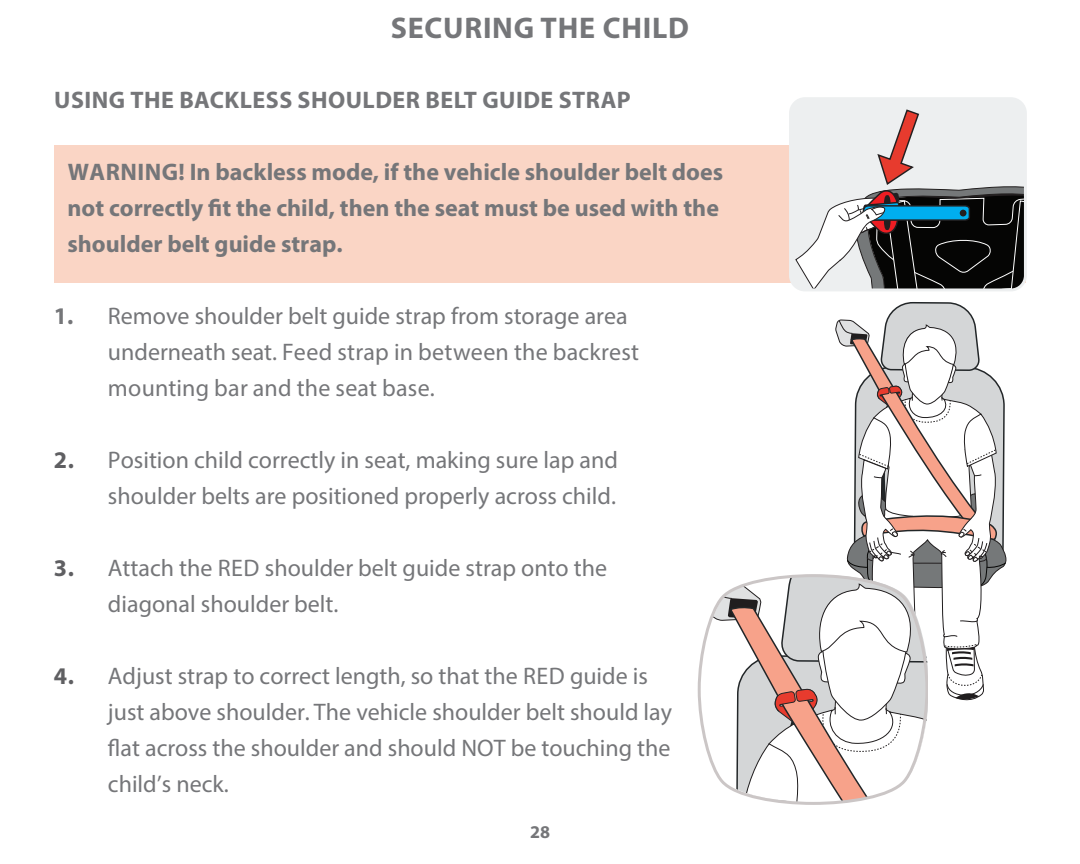
<style>
.page{position:relative;width:1080px;height:864px;background:#fff}
.page>*{position:absolute;margin:0;border:0;box-sizing:border-box;transform-origin:0 0}
.t1{font:700 30px "Myriad Pro";letter-spacing:.025em;color:#757679}
.t2{font:24px/36px "Myriad Pro";color:#757679}
.t3{font:700 24px/36px "Myriad Pro";color:#757679}
.t4{font:700 24px "Myriad Pro";letter-spacing:.02em;color:#757679}
.t5{font:700 18px "Myriad Pro";color:#757679}
.s1{font-weight:700}
.s2{font-weight:700;color:#5f5f62}
</style>
<div class="page">
<div style="left:54px;top:146px;width:972px;height:137px;background:#fad5c5"></div>
<svg style="left:835px;top:302px;width:172px;height:399px"></svg>
<svg style="left:697px;top:573px;width:231px;height:232px"></svg>
<svg style="left:795px;top:101px;width:228px;height:186px;background:#a1a2a3"></svg>
<div style="left:789px;top:97px;width:238px;height:194px;border:3px solid #edeff0;border-radius:15px"></div>
<p class="t1" style="left:391px;top:9px;width:300px">SECURING THE CHILD</p>
<p class="t4" style="left:54px;top:84px;width:578px">USING THE BACKLESS SHOULDER BELT GUIDE STRAP</p>
<p class="t3" style="left:67px;top:153px;width:657px">WARNING! In backless mode, if the vehicle shoulder belt does not correctly fit the child, then the seat must be used with the shoulder belt guide strap.</p>
<p class="t2" style="left:108px;top:298px;width:533px;text-indent:-54px"><span class="s1">1.</span> Remove shoulder belt guide strap from storage area underneath seat. Feed strap in between the backrest mounting bar and the seat base.</p>
<p class="t2" style="left:54px;top:442px;width:566px;text-align:right"><span class="s2">2.</span> Position child correctly in seat, making sure lap and shoulder belts are positioned properly across child.</p>
<p class="t2" style="left:108px;top:550px;width:501px;text-indent:-54px"><span class="s2">3.</span> Attach the RED shoulder belt guide strap onto the diagonal shoulder belt.</p>
<p class="t2" style="left:108px;top:658px;width:566px;text-indent:-54px"><span class="s2">4.</span> Adjust strap to correct length, so that the RED guide is just above shoulder. The vehicle shoulder belt should lay flat across the shoulder and should NOT be touching the child’s neck.</p>
<p class="t5" style="left:530px;top:820px;width:21px">28</p>
</div>
